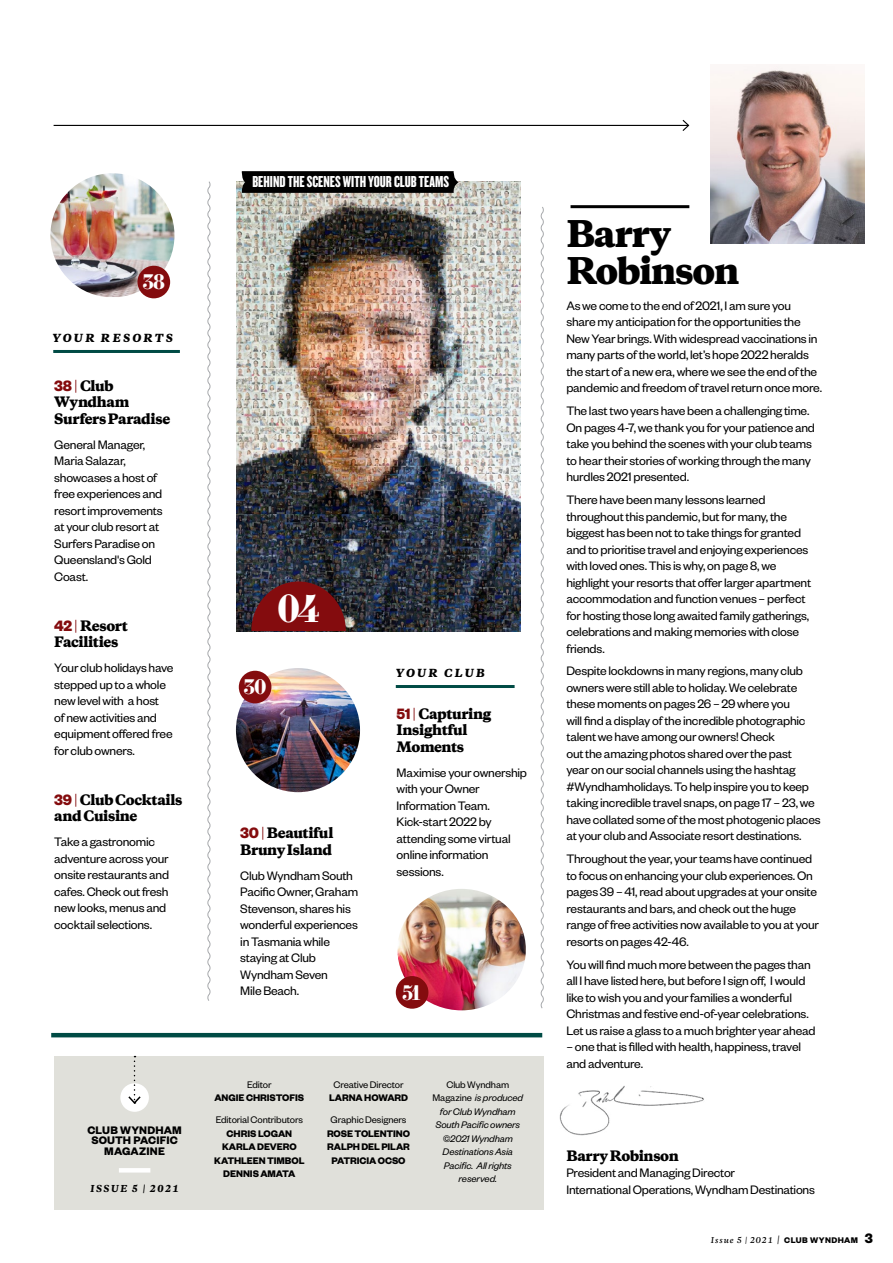
<style>
.page{position:relative;width:893px;height:1263px;background:#fff}
.page>*{position:absolute;margin:0;border:0;box-sizing:border-box;transform-origin:0 0}
.t1{font:39px "Numbers Strasse";color:#fff}
.t2{font:800 34.5px/37.5px "Copernicus";letter-spacing:-.04em;color:#000}
.t3{font:21px "Numbers Strasse";color:#fff}
.t4{font:16.5px "Knockout 68 Full Featherwt";color:#fff}
.t5{font:13.5px/16.5px "Founders Grotesk";letter-spacing:-.015em;color:#000}
.t6{font:800 13.5px/16.5px "Copernicus";letter-spacing:-.025em;color:#000}
.t7{font:700 12px/10.5px "Founders Grotesk";letter-spacing:.015em;color:#000;text-align:center}
.t8{font:italic 10.5px/13.5px "Founders Grotesk";letter-spacing:-.01em;color:#000;text-align:center}
.t9{font:700 10.5px/13.5px "Founders Grotesk";letter-spacing:-.005em;color:#000;text-align:center}
.t10{font:10.5px "Founders Grotesk";letter-spacing:-.01em;color:#000}
.t11{font:italic 800 10.5px "Copernicus";letter-spacing:.205em;color:#000}
.t12{font:italic 800 9px "Copernicus";letter-spacing:.16em;color:#000}
.t13{font:italic 600 7.5px "Copernicus";letter-spacing:.12em;color:#000}
.s1{font-family:"Founders Grotesk";font-weight:700;font-size:16.5px;color:#840c0e}
.s2{font-weight:500;color:#840c0e}
.s3{font-style:normal}
.s4{font-size:9px}
.s5{font-family:"Founders Grotesk";font-weight:700;font-style:normal;font-size:9px}
.s6{font-family:"Founders Grotesk";font-weight:700;font-style:normal;font-size:15px}
</style>
<div class="page">
<hr style="left:51px;top:1033px;width:491px;height:4px;background:#004b45">
<hr style="left:54px;top:125px;width:634px;height:1px;background:#000">
<svg style="left:681px;top:120px;width:9px;height:11px"></svg>
<hr style="left:571px;top:205px;width:118px;height:3px;background:#000">
<svg style="left:540px;top:207px;width:4px;height:802px"></svg>
<img style="left:237px;top:182px;width:283px;height:449px">
<svg style="left:241px;top:171px;width:218px;height:22px;background:#080808"></svg>
<svg style="left:207px;top:181px;width:4px;height:820px"></svg>
<hr style="left:53px;top:350px;width:127px;height:3px;background:#004b45">
<img style="left:50px;top:173px;width:124px;height:124px">
<div style="left:137px;top:266px;width:33px;height:32px;background:#840c0e;border-radius:50%"></div>
<hr style="left:396px;top:685px;width:119px;height:3px;background:#004b45">
<svg style="left:251px;top:581px;width:95px;height:50px;background:#6f1418"></svg>
<img style="left:236px;top:668px;width:124px;height:124px;border-radius:62px">
<div style="left:239px;top:671px;width:32px;height:32px;background:#840c0e;border-radius:50%"></div>
<img style="left:397px;top:889px;width:129px;height:121px">
<div style="left:396px;top:976px;width:32px;height:33px;background:#840c0e;border-radius:50%"></div>
<div style="left:54px;top:1056px;width:490px;height:153px;background:#e0e0da"></div>
<div style="left:120px;top:1083px;width:29px;height:29px;background:#fff;border-radius:50%"></div>
<svg style="left:128px;top:1056px;width:13px;height:48px"></svg>
<hr style="left:119px;top:1168px;width:31px;height:4px;background:#fff">
<img style="left:559px;top:1085px;width:145px;height:51px">
<img style="left:711px;top:66px;width:153px;height:177px">
<p class="t4" style="left:252px;top:172px;width:198px">BEHIND THE SCENES WITH YOUR CLUB TEAMS</p>
<h3 class="t3" style="left:143px;top:270px;width:24px">38</h3>
<p class="t11" style="left:53px;top:331px;width:122px">YOUR RESORTS</p>
<p class="t6" style="left:54px;top:377px;width:118px"><span class="s1">38</span> <span class="s2">|</span> Club<br>Wyndham<br>Surfers Paradise</p>
<p class="t5" style="left:54px;top:435px;width:110px">General Manager,<br>Maria Salazar, showcases a host of free experiences and resort improvements at your club resort at<br>Surfers Paradise on<br>Queensland's Gold<br>Coast.</p>
<p class="t6" style="left:54px;top:617px;width:75px"><span class="s1">42</span> <span class="s2">|</span> Resort<br>Facilities</p>
<p class="t5" style="left:54px;top:659px;width:121px">Your club holidays have stepped up to a whole new level with a host<br>of new activities and equipment offered free for club owners.</p>
<p class="t6" style="left:54px;top:791px;width:130px"><span class="s1">39</span> <span class="s2">|</span> Club Cocktails and Cuisine</p>
<p class="t5" style="left:54px;top:833px;width:116px">Take a gastronomic adventure across your onsite restaurants and cafes. Check out fresh new looks, menus and cocktail selections.</p>
<h1 class="t1" style="left:277px;top:587px;width:45px">04</h1>
<h3 class="t3" style="left:244px;top:675px;width:25px">30</h3>
<p class="t6" style="left:240px;top:825px;width:95px"><span class="s1">30</span> <span class="s2">|</span> Beautiful<br>Bruny Island</p>
<p class="t5" style="left:240px;top:867px;width:119px">Club Wyndham South<br>Pacific Owner, Graham<br>Stevenson, shares his wonderful experiences in Tasmania while staying at Club<br>Wyndham Seven<br>Mile Beach.</p>
<p class="t11" style="left:396px;top:666px;width:91px">YOUR CLUB</p>
<p class="t6" style="left:397px;top:705px;width:96px"><span class="s1">51</span> <span class="s2">|</span> Capturing<br>Insightful<br>Moments</p>
<p class="t5" style="left:397px;top:763px;width:132px">Maximise your ownership with your Owner<br>Information Team.<br>Kick-start 2022 by attending some virtual online information sessions.</p>
<h3 class="t3" style="left:402px;top:981px;width:20px">51</h3>
<p class="t7" style="left:87px;top:1124px;width:96px">CLUB WYNDHAM<br>SOUTH PACIFIC<br>MAGAZINE</p>
<p class="t12" style="left:91px;top:1183px;width:90px">ISSUE 5 | 2021</p>
<p class="t10" style="left:247px;top:1078px;width:26px">Editor</p>
<p class="t9" style="left:214px;top:1091px;width:91px">ANGIE CHRISTOFIS</p>
<p class="t10" style="left:216px;top:1113px;width:89px">Editorial Contributors</p>
<p class="t9" style="left:214px;top:1126px;width:92px">CHRIS LOGAN<br>KARLA DEVERO<br>KATHLEEN TIMBOL<br>DENNIS AMATA</p>
<p class="t10" style="left:334px;top:1078px;width:72px">Creative Director</p>
<p class="t9" style="left:329px;top:1091px;width:80px">LARNA HOWARD</p>
<p class="t10" style="left:331px;top:1113px;width:77px">Graphic Designers</p>
<p class="t9" style="left:327px;top:1126px;width:85px">ROSE TOLENTINO<br>RALPH DEL PILAR<br>PATRICIA OCSO</p>
<p class="t8" style="left:432px;top:1077px;width:92px"><span class="s3">Club Wyndham<br>Magazine</span> is produced for Club Wyndham<br>South Pacific owners ©2021 Wyndham<br>Destinations Asia<br>Pacific. All rights reserved.</p>
<h2 class="t2" style="left:566px;top:215px;width:174px">Barry<br>Robinson</h2>
<p class="t5" style="left:566px;top:296px;width:257px">As we come to the end of 2021, I am sure you share my anticipation for the opportunities the New Year brings. With widespread vaccinations in many parts of the world, let’s hope 2022 heralds the start of a new era, where we see the end of the pandemic and freedom of travel return once more.</p>
<p class="t5" style="left:566px;top:402px;width:250px">The last two years have been a challenging time.<br>On pages 4-7, we thank you for your patience and take you behind the scenes with your club teams to hear their stories of working through the many hurdles 2021 presented.</p>
<p class="t5" style="left:566px;top:491px;width:246px">There have been many lessons learned throughout this pandemic, but for many, the biggest has been not to take things for granted and to prioritise travel and enjoying experiences with loved ones. This is why, on page 8, we highlight your resorts that offer larger apartment accommodation and function venues – perfect for hosting those long awaited family gatherings, celebrations and making memories with close friends.</p>
<p class="t5" style="left:566px;top:662px;width:256px">Despite lockdowns in many regions, many club owners were still able to holiday. We celebrate these moments on pages 26 – 29 where you<br>will find a display of the incredible photographic talent we have among our owners! Check<br>out the amazing photos shared over the past<br>year on our social channels using the hashtag #Wyndhamholidays. To help inspire you to keep taking incredible travel snaps, on page 17 – 23, we have collated some of the most photogenic places at your club and Associate resort destinations.</p>
<p class="t5" style="left:566px;top:850px;width:254px">Throughout the year, your teams have continued to focus on enhancing your club experiences. On pages 39 – 41, read about upgrades at your onsite restaurants and bars, and check out the huge range of free activities now available to you at your resorts on pages 42-46.</p>
<p class="t5" style="left:566px;top:955px;width:251px">You will find much more between the pages than all I have listed here, but before I sign off, I would like to wish you and your families a wonderful Christmas and festive end-of-year celebrations.<br>Let us raise a glass to a much brighter year ahead</p>
<p class="t5" style="left:566px;top:1038px;width:236px">– one that is filled with health, happiness, travel and adventure.</p>
<p class="t6" style="left:566px;top:1147px;width:114px">Barry Robinson</p>
<p class="t5" style="left:566px;top:1164px;width:250px">President and Managing Director<br>International Operations, Wyndham Destinations</p>
<p class="t13" style="left:711px;top:1233px;width:164px">Issue 5 | 2021 <span class="s4">|</span> <span class="s5">CLUB WYNDHAM</span> <span class="s6">3</span></p>
</div>
